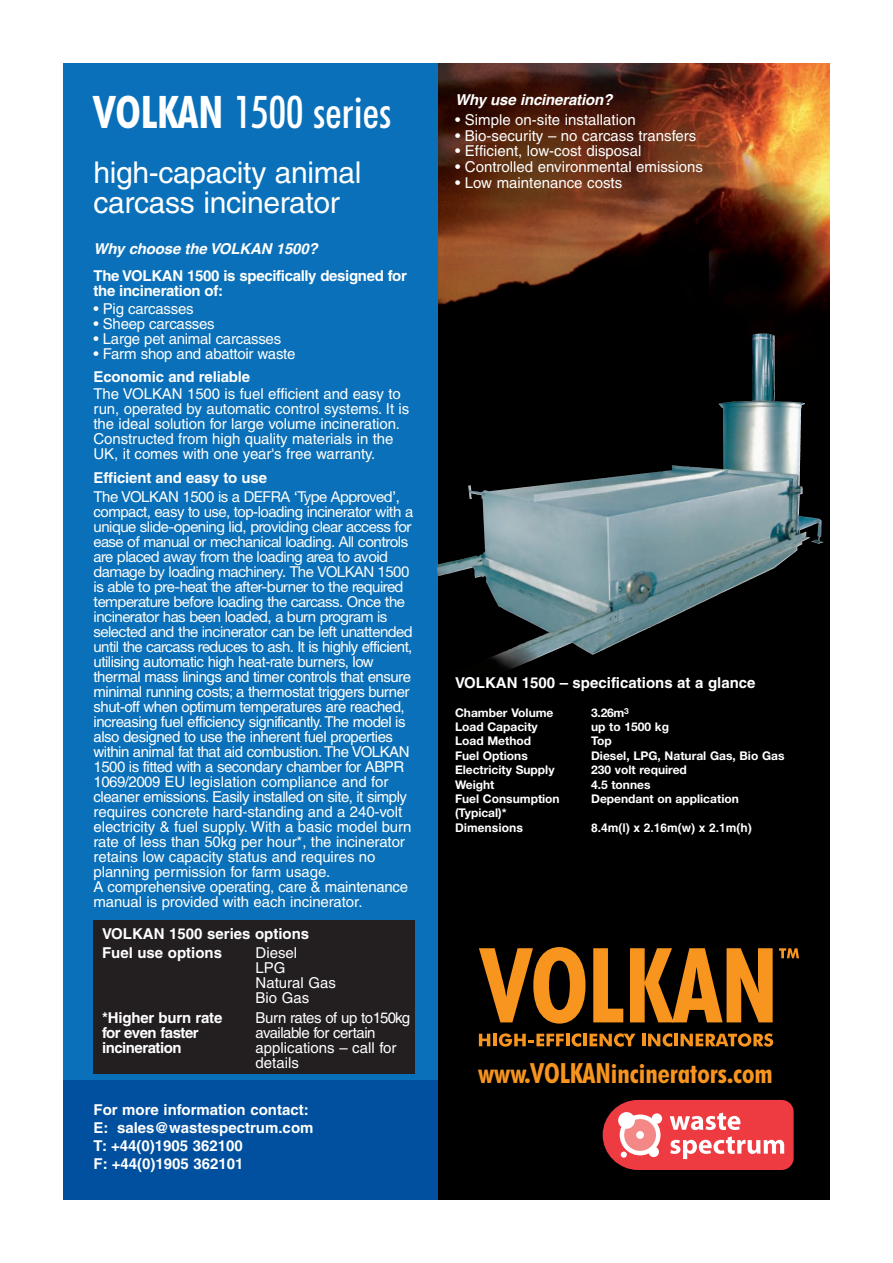
<style>
.page{position:relative;width:893px;height:1263px;background:#fff}
.page>*{position:absolute;margin:0;border:0;box-sizing:border-box;transform-origin:0 0}
.t1{font:500 condensed 45px "Futura BT";color:#fff}
.t2{font:30px/30px "Helvetica";letter-spacing:-.01em;color:#fff}
.t3{font:700 condensed 27.9px "Futura BT";color:#f7951f}
.t4{font:15px/15px "Helvetica";letter-spacing:-.035em;color:#fff}
.t5{font:15px/15px "Helvetica";letter-spacing:-.015em;color:#fff}
.t6{font:15px/15px "Helvetica Neue";letter-spacing:-.035em;color:#fff}
.t7{font:700 15px/18px "Helvetica";letter-spacing:-.01em;color:#fff}
.t8{font:italic 700 15px "Helvetica";letter-spacing:-.01em;color:#fff}
.t9{font:700 15px "Helvetica";letter-spacing:-.035em;color:#fff}
.t10{font:700 12px "Helvetica Neue";color:#fff}
.t11{font:700 12px "Helvetica";color:#fff}
.s1{font-weight:700}
.s2{font-family:"Helvetica"}
.s3{font-family:"Helvetica Neue"}
</style>
<div class="page">
<img style="left:438px;top:64px;width:391px;height:1135px">
<div style="left:64px;top:64px;width:374px;height:1135px;background:#0970b9"></div>
<div style="left:64px;top:1080px;width:374px;height:119px;background:#01509f"></div>
<svg style="left:603px;top:1100px;width:191px;height:70px;background:#e65e63"></svg>
<img style="left:774px;top:336px;width:31px;height:158px">
<div style="left:94px;top:920px;width:321px;height:154px;background:#231f20"></div>
<svg style="left:479px;top:947px;width:106px;height:76px;background:#834f10"></svg>
<svg style="left:593px;top:948px;width:30px;height:74px;background:#8e5611"></svg>
<svg style="left:630px;top:948px;width:143px;height:74px;background:#a06014"></svg>
<svg style="left:479px;top:1034px;width:11px;height:12px"></svg>
<hr style="left:493px;top:1034px;width:4px;height:12px;background:#f7951f">
<svg style="left:499px;top:1033px;width:82px;height:13px"></svg>
<hr style="left:583px;top:1034px;width:4px;height:12px;background:#f7951f">
<svg style="left:589px;top:1033px;width:47px;height:13px"></svg>
<svg style="left:642px;top:1033px;width:30px;height:13px"></svg>
<hr style="left:674px;top:1034px;width:4px;height:12px;background:#f7951f">
<svg style="left:680px;top:1033px;width:93px;height:14px"></svg>
<svg style="left:779px;top:948px;width:20px;height:10px"></svg>
<h1 class="t1" style="left:94px;top:94px;width:299px"><span class="s1">VOLKAN</span> 1500 series</h1>
<h2 class="t2" style="left:94px;top:160px;width:269px">high-capacity animal carcass incinerator</h2>
<p class="t8" style="left:94px;top:242px;width:226px">Why choose the VOLKAN 1500?</p>
<p class="t7" style="left:94px;top:270px;width:315px;line-height:15px">The VOLKAN 1500 is specifically designed for the incineration of:</p>
<p class="t5" style="left:94px;top:302px;width:102px">• Pig carcasses</p>
<p class="t5" style="left:94px;top:317px;width:123px">• Sheep carcasses</p>
<p class="t5" style="left:94px;top:332px;width:189px">• Large pet animal carcasses</p>
<p class="t5" style="left:94px;top:347px;width:203px">• Farm shop and abattoir waste</p>
<p class="t7" style="left:94px;top:369px;width:158px">Economic and reliable</p>
<p class="t5" style="left:94px;top:388px;width:317px">The VOLKAN 1500 is fuel efficient and easy to run, operated by automatic control systems. It is the ideal solution for large volume incineration.<br>Constructed from high quality materials in the UK, it comes with one year's free warranty.</p>
<p class="t7" style="left:94px;top:470px;width:175px">Efficient and easy to use</p>
<p class="t6" style="left:94px;top:491px;width:308px"><span class="s2">The VOLKAN 1500 is a</span> DEFRA ‘Type Approved’,</p>
<p class="t4" style="left:94px;top:506px;width:321px">compact, easy to use, top-loading incinerator <span class="s3">with a</span></p>
<p class="t6" style="left:94px;top:521px;width:321px">unique slide-opening lid, providing clear access for ease of manual or mechanical loading. All controls are placed away from the loading area to avoid damage by loading machinery. The VOLKAN 1500 is able to pre-heat the after-burner to the required temperature before loading the carcass. Once the incinerator has been loaded, a burn program is selected and the incinerator can be left unattended until the carcass reduces to ash. <span class="s2">It is highly efficient,</span></p>
<p class="t4" style="left:94px;top:656px;width:320px">utilising automatic high heat-rate burners, low thermal mass linings and timer controls that ensure minimal running costs; a thermostat triggers burner shut-off when optimum temperatures are reached, increasing fuel efficiency significantly. The model is also designed to use the inherent fuel properties within animal fat that aid combustion. The VOLKAN 1500 is fitted with a secondary chamber for ABPR 1069/2009 EU legislation compliance and for cleaner emissions. Easily installed on site, it simply requires concrete hard-standing and a 240-volt electricity &amp; fuel supply. With a basic model burn rate of less than 50kg per hour*, the incinerator retains low capacity status and requires no planning permission for farm usage.<br>A comprehensive operating, care &amp; maintenance manual is provided with each incinerator.</p>
<p class="t7" style="left:102px;top:925px;width:209px;line-height:19.2px">VOLKAN 1500 series options<br>Fuel use options</p>
<p class="t5" style="left:256px;top:947px;width:82px">Diesel<br>LPG<br>Natural Gas<br>Bio Gas</p>
<p class="t7" style="left:102px;top:1010px;width:122px">*Higher burn rate</p>
<p class="t5" style="left:256px;top:1011px;width:156px">Burn rates of up to150kg</p>
<p class="t9" style="left:102px;top:1027px;width:98px">for even faster</p>
<p class="t4" style="left:256px;top:1026px;width:122px">available for certain</p>
<p class="t9" style="left:102px;top:1042px;width:81px">incineration</p>
<p class="t5" style="left:256px;top:1041px;width:142px">applications – call for details</p>
<p class="t7" style="left:94px;top:1103px;width:221px">For more information contact:<br>E: sales@wastespectrum.com<br>T: +44(0)1905 362100<br>F: +44(0)1905 362101</p>
<p class="t8" style="left:455px;top:93px;width:159px">Why use incineration?</p>
<p class="t5" style="left:455px;top:113px;width:182px">• Simple on-site installation</p>
<p class="t5" style="left:455px;top:129px;width:243px">• Bio-security – no carcass transfers</p>
<p class="t5" style="left:455px;top:145px;width:188px">• Efficient, low-cost disposal</p>
<p class="t5" style="left:455px;top:161px;width:249px">• Controlled environmental emissions</p>
<p class="t5" style="left:455px;top:176px;width:169px">• Low maintenance costs</p>
<p class="t7" style="left:455px;top:675px;width:302px">VOLKAN 1500 – specifications at a glance</p>
<p class="t10" style="left:455px;top:708px;width:100px">Chamber Volume</p>
<p class="t10" style="left:591px;top:708px;width:39px">3.26m<sup>3</sup></p>
<p class="t10" style="left:455px;top:722px;width:84px">Load Capacity</p>
<p class="t10" style="left:591px;top:722px;width:79px">up to 1500 kg</p>
<p class="t10" style="left:455px;top:737px;width:78px">Load Method</p>
<p class="t10" style="left:591px;top:737px;width:22px">Top</p>
<p class="t10" style="left:455px;top:751px;width:74px">Fuel Options</p>
<p class="t10" style="left:591px;top:751px;width:195px">Diesel, LPG, Natural Gas, Bio Gas</p>
<p class="t10" style="left:455px;top:766px;width:101px">Electricity Supply</p>
<p class="t10" style="left:591px;top:766px;width:97px">230 volt required</p>
<p class="t10" style="left:455px;top:780px;width:41px">Weight</p>
<p class="t10" style="left:591px;top:780px;width:61px">4.5 tonnes</p>
<p class="t10" style="left:455px;top:794px;width:106px">Fuel Consumption</p>
<p class="t10" style="left:591px;top:794px;width:149px">Dependant on application</p>
<p class="t10" style="left:455px;top:809px;width:53px">(Typical)*</p>
<p class="t11" style="left:455px;top:823px;width:70px">Dimensions</p>
<p class="t11" style="left:591px;top:823px;width:162px">8.4m(l) x 2.16m(w) x 2.1m(h)</p>
<h3 class="t3" style="left:478px;top:1062px;width:296px">www.VOLKANincinerators.com</h3>
</div>
